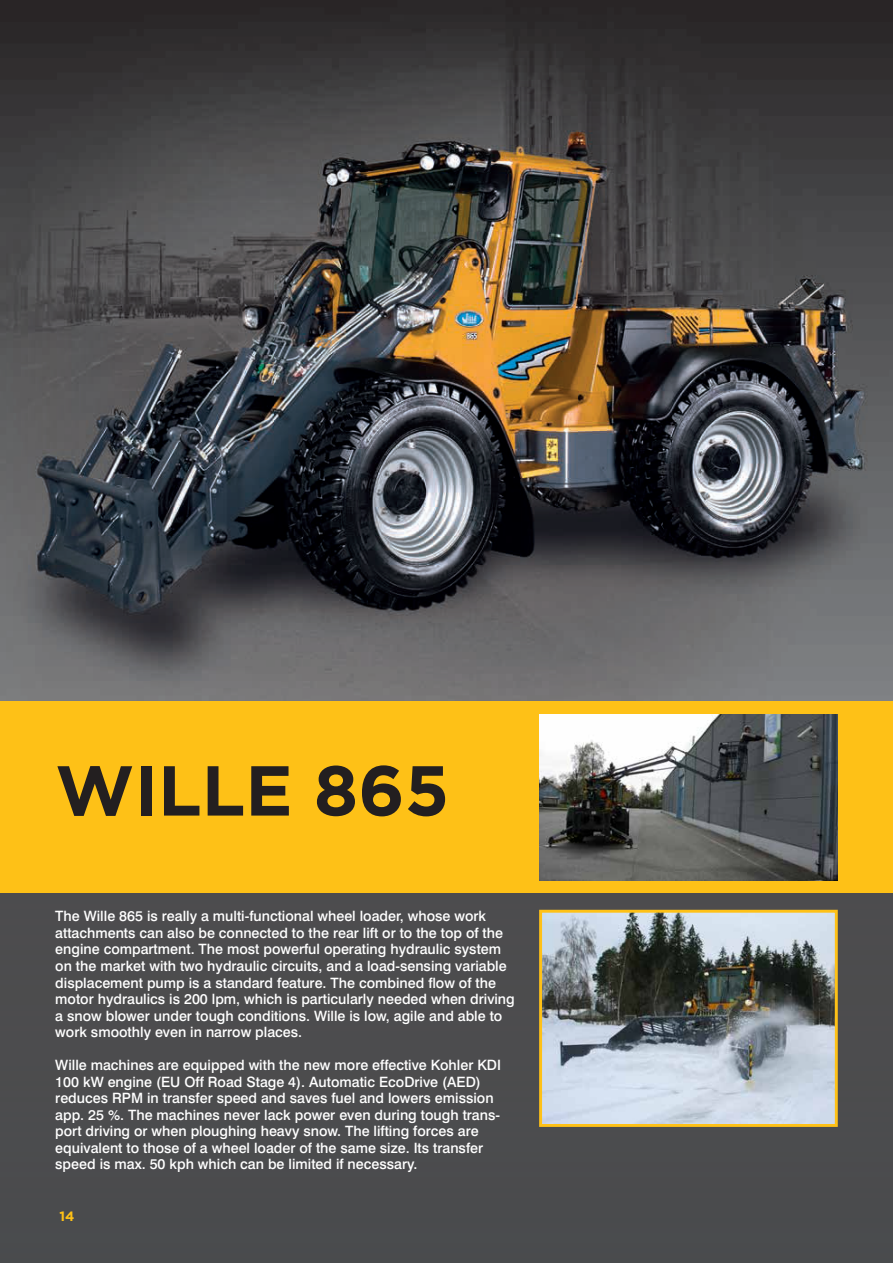
<style>
.page{position:relative;width:893px;height:1263px;background:#4c4c4e}
.page>*{position:absolute;margin:0;border:0;box-sizing:border-box;transform-origin:0 0}
.t1{font:700 70.5px "Gotham";color:#231f20}
.t2{font:500 14.25px/16.5px "Swiss 721 BT";color:#fff}
.t3{font:700 13.5px "Gotham";color:#fec117}
</style>
<div class="page">
<img style="left:0;top:1px;width:893px;height:701px">
<img style="left:543px;top:914px;width:291px;height:209px">
<div style="left:539px;top:910px;width:299px;height:217px;border:3px solid #fec117"></div>
<div style="left:0;top:702px;width:893px;height:191px;background:#fec117"></div>
<img style="left:540px;top:715px;width:297px;height:165px">
<h1 class="t1" style="left:55px;top:744px;width:395px">WILLE 865</h1>
<p class="t2" style="left:55px;top:908px;width:461px">The Wille 865 is really a multi-functional wheel loader, whose work attachments can also be connected to the rear lift or to the top of the engine compartment. The most powerful operating hydraulic system on the market with two hydraulic circuits, and a load-sensing variable displacement pump is a standard feature. The combined flow of the motor hydraulics is 200 lpm, which is particularly needed when driving a snow blower under tough conditions. Wille is low, agile and able to work smoothly even in narrow places.</p>
<p class="t2" style="left:55px;top:1056px;width:447px">Wille machines are equipped with the new more effective Kohler KDI 100 kW engine (EU Off Road Stage 4). Automatic EcoDrive (AED) reduces RPM in transfer speed and saves fuel and lowers emission app. 25 %. The machines never lack power even during tough trans&shy;port driving or when ploughing heavy snow. The lifting forces are equivalent to those of a wheel loader of the same size. Its transfer speed is max. 50 kph which can be limited if necessary.</p>
<p class="t3" style="left:60px;top:1207px;width:16px">14</p>
</div>
